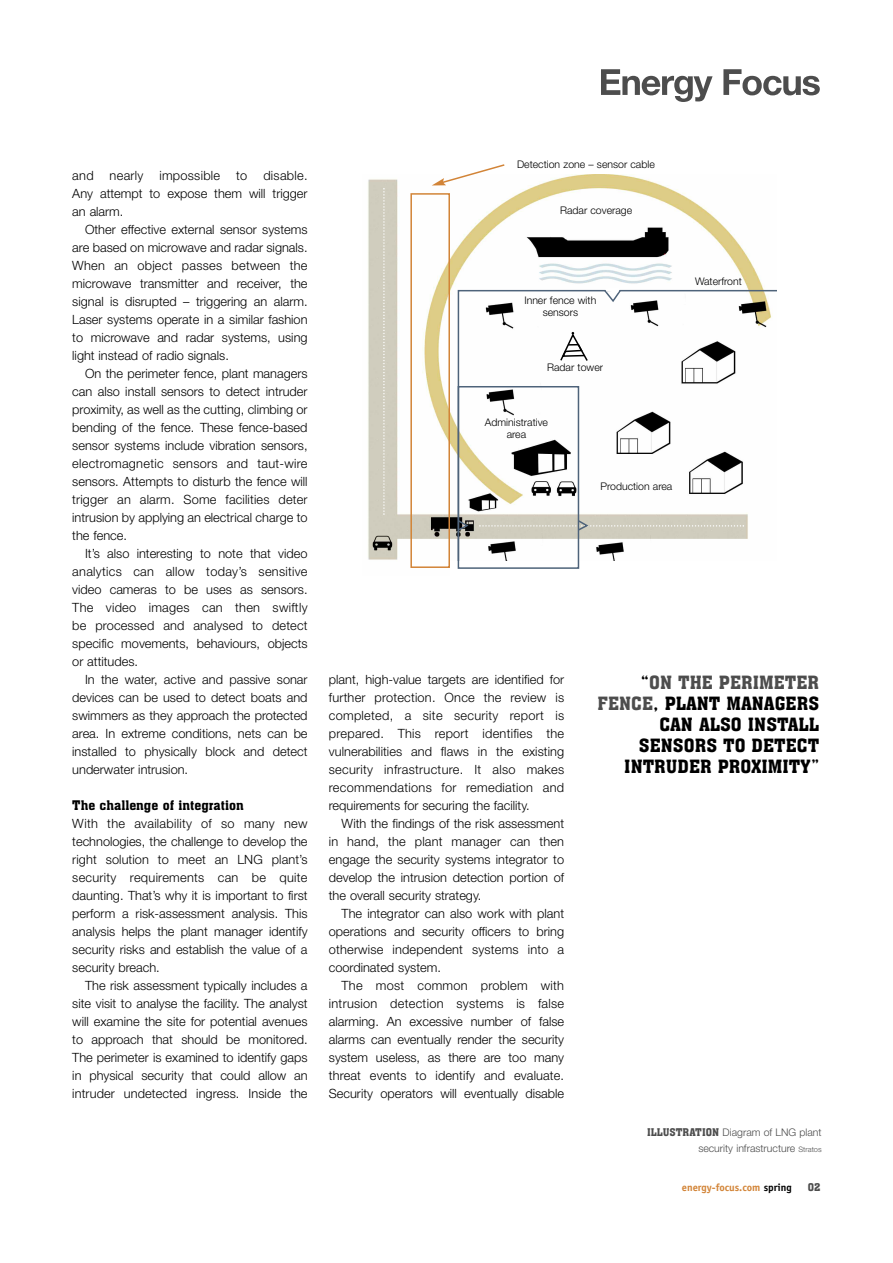
<style>
.page{position:relative;width:893px;height:1263px;background:#fff}
.page>*{position:absolute;margin:0;border:0;box-sizing:border-box;transform-origin:0 0}
.t1{font:18px/21px "Aachen BT";color:#000;text-align:right}
.t2{font:13.05px "Aachen BT";color:#000}
.t3{font:300 12.75px/18px "Helvetica Neue";color:#000;text-align:justify}
.t4{font:300 12.75px "Helvetica Neue";letter-spacing:.02em;color:#000}
.t5{font:300 10.5px/12px "Helvetica Neue";color:#000;text-align:center}
.t6{font:300 10.5px/15.5px "Helvetica Neue";color:#4d4d4d;text-align:right}
.t7{font:700 10.5px "Officina Sans";color:#d28437}
.t8{font:10.5px "Aachen BT";color:#4d4d4d}
.s1{color:#4d4d4d}
.s2{font-family:"Aachen BT";font-weight:400}
.s3{font-size:7.5px}
.s4{color:#000}
</style>
<div class="page">
<svg style="left:601px;top:69px;width:219px;height:33px"></svg>
<img style="left:368px;top:174px;width:409px;height:387px">
<svg style="left:383px;top:188px;width:2px;height:327px"></svg>
<svg style="left:432px;top:164px;width:74px;height:21px"></svg>
<div style="left:410px;top:193px;width:40px;height:375px;border:2px solid #d28437"></div>
<div style="left:458px;top:386px;width:121px;height:183px;border:2px solid #4e637a"></div>
<svg style="left:603px;top:288px;width:19px;height:15px"></svg>
<svg style="left:479px;top:519px;width:265px;height:13px;background:#cfccbe"></svg>
<svg style="left:457px;top:519px;width:13px;height:13px"></svg>
<svg style="left:559px;top:332px;width:30px;height:31px"></svg>
<p class="t3" style="left:72px;top:166px;width:237px;text-indent:191px">disable.<br>Any attempt to expose them will trigger an alarm.</p>
<p class="t3" style="left:72px;top:220px;width:237px;text-indent:13px">Other effective external sensor systems are based on microwave and radar signals.<br>When an object passes between the microwave transmitter and receiver, the signal is disrupted – triggering an alarm.<br>Laser systems operate in a similar fashion to microwave and radar systems, using light instead of radio signals.</p>
<p class="t3" style="left:72px;top:364px;width:237px;text-indent:13px">On the perimeter fence, plant managers can also install sensors to detect intruder proximity, as well as the cutting, climbing or bending of the fence. These fence-based sensor systems include vibration sensors, electromagnetic sensors and taut-wire sensors. Attempts to disturb the fence will trigger an alarm. Some facilities deter intrusion by applying an electrical charge to the fence.</p>
<p class="t3" style="left:72px;top:544px;width:237px;text-indent:13px">It’s also interesting to note that video analytics can allow today’s sensitive video cameras to be uses as sensors.<br>The video images can then swiftly be processed and analysed to detect specific movements, behaviours, objects or attitudes.</p>
<p class="t3" style="left:72px;top:670px;width:237px;text-indent:13px">In the water, active and passive sonar devices can be used to detect boats and swimmers as they approach the protected area. In extreme conditions, nets can be installed to physically block and detect underwater intrusion.</p>
<p class="t2" style="left:72px;top:800px;width:173px">The challenge of integration</p>
<p class="t3" style="left:72px;top:814px;width:237px">With the availability of so many new technologies, the challenge to develop the right solution to meet an LNG plant’s security requirements can be quite daunting. That’s why it is important to first perform a risk-assessment analysis. This analysis helps the plant manager identify security risks and establish the value of a security breach.</p>
<p class="t3" style="left:72px;top:976px;width:237px;text-indent:13px">The risk assessment typically includes a site visit to analyse the facility. The analyst will examine the site for potential avenues to approach that should be monitored.<br>The perimeter is examined to identify gaps in physical security that could allow an intruder undetected ingress. Inside the</p>
<p class="t3" style="left:72px;top:166px;width:23px">and</p>
<p class="t3" style="left:110px;top:166px;width:35px">nearly</p>
<p class="t4" style="left:159px;top:168px;width:62px">impossible</p>
<p class="t3" style="left:236px;top:166px;width:13px">to</p>
<p class="t5" style="left:517px;top:158px;width:139px">Detection zone – sensor cable</p>
<p class="t5" style="left:560px;top:204px;width:74px">Radar coverage</p>
<p class="t5" style="left:524px;top:294px;width:73px">Inner fence with sensors</p>
<p class="t5" style="left:547px;top:361px;width:57px">Radar tower</p>
<p class="t5" style="left:485px;top:416px;width:65px">Administrative area</p>
<p class="t5" style="left:600px;top:480px;width:73px">Production area</p>
<p class="t5" style="left:695px;top:276px;width:48px">Waterfront</p>
<p class="t3" style="left:329px;top:670px;width:237px">plant, high-value targets are identified for further protection. Once the review is completed, a site security report is prepared. This report identifies the vulnerabilities and flaws in the existing security infrastructure. It also makes recommendations for remediation and requirements for securing the facility.</p>
<p class="t3" style="left:329px;top:814px;width:237px;text-indent:13px">With the findings of the risk assessment in hand, the plant manager can then engage the security systems integrator to develop the intrusion detection portion of the overall security strategy.</p>
<p class="t3" style="left:329px;top:904px;width:237px;text-indent:13px">The integrator can also work with plant operations and security officers to bring otherwise independent systems into a coordinated system.</p>
<p class="t3" style="left:329px;top:976px;width:237px;text-indent:13px">The most common problem with intrusion detection systems is false alarming. An excessive number of false alarms can eventually render the security system useless, as there are too many threat events to identify and evaluate.<br>Security operators will eventually disable</p>
<h1 class="t1" style="left:597px;top:674px;width:223px">“<span class="s1">ON THE PERIMETER<br>FENCE</span>, PLANT MANAGERS<br>CAN ALSO INSTALL<br>SENSORS TO DETECT<br>INTRUDER PROXIMITY”</h1>
<p class="t6" style="left:647px;top:1124px;width:176px"><span class="s2">ILLUSTRATION</span> Diagram of LNG plant security infrastructure <span class="s3">Stratos</span></p>
<p class="t7" style="left:682px;top:1183px;width:111px">energy-focus.com <span class="s4">spring</span></p>
<p class="t8" style="left:808px;top:1183px;width:14px">02</p>
</div>
